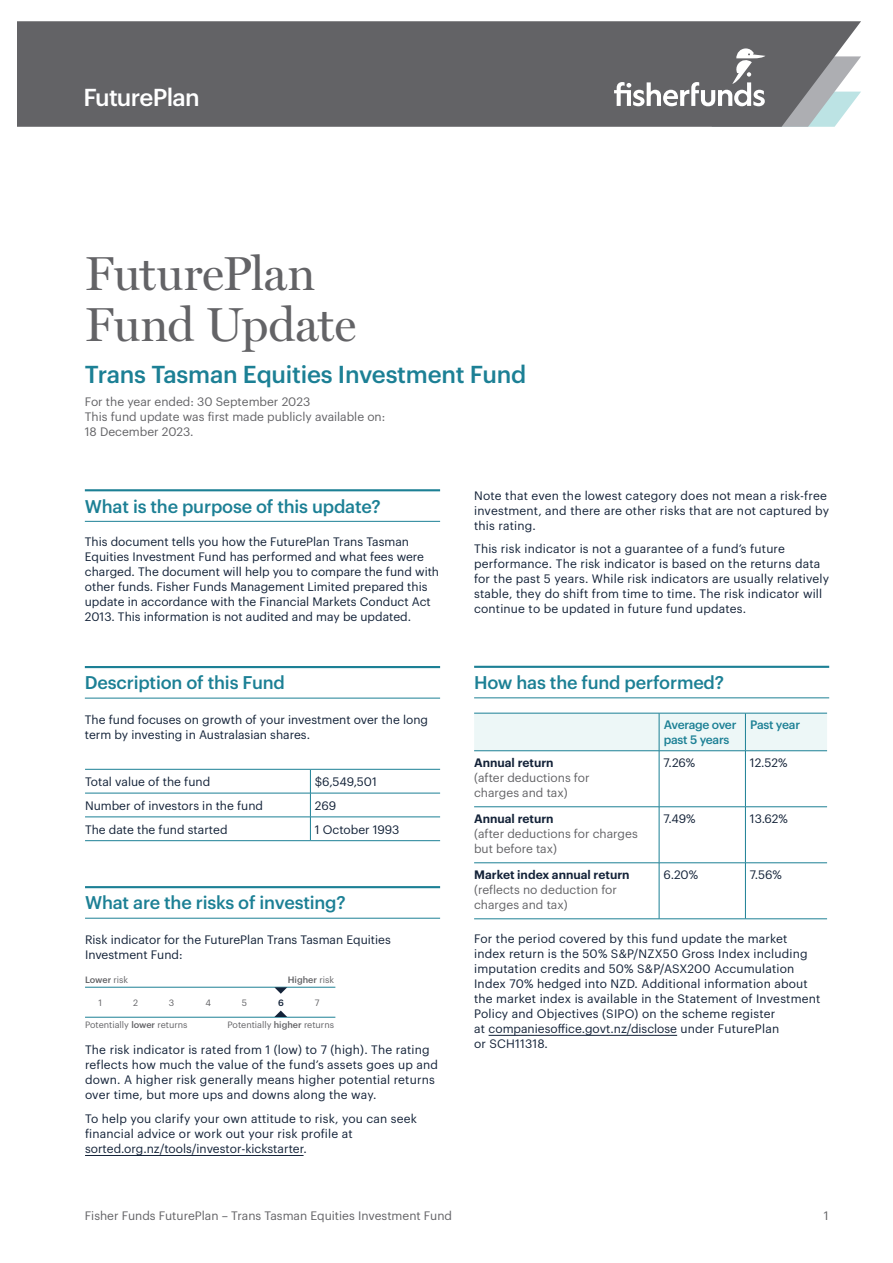
<style>
.page{position:relative;width:893px;height:1263px;background:#fff}
.page>*{position:absolute;margin:0;border:0;box-sizing:border-box;transform-origin:0 0}
.t1{font:48px/51px "Miller Display";letter-spacing:-.01em;color:#636366}
.t2{font:500 24px "Graphik";letter-spacing:-.01em;color:#1c8095}
.t3{font:500 24px "Graphik";letter-spacing:-.03em;color:#fff}
.t4{font:500 18px "Graphik";letter-spacing:-.01em;color:#1c8095}
.t5{font:12px/15px "Graphik";letter-spacing:.015em;color:#132238}
.t6{font:12px/15px "Graphik";color:#636366}
.t7{font:600 12px "Graphik";color:#132238}
.t8{font:500 12px/15px "Graphik";letter-spacing:-.02em;color:#1c8095}
.t9{font:9px "Graphik";color:#636366}
.t10{font:500 9px "Graphik";color:#636366}
.t11{font:500 9px "Graphik";color:#132238}
.s1{font-weight:400}
.s2{font-weight:500}
</style>
<div class="page">
<div style="left:17px;top:21px;width:844px;height:106px;background:#636366"></div>
<svg style="left:614px;top:48px;width:247px;height:79px"></svg>
<hr style="left:85px;top:489px;width:355px;height:2px;background:#1c8095">
<hr style="left:85px;top:521px;width:355px;height:1px;background:#1c8095">
<hr style="left:85px;top:666px;width:355px;height:2px;background:#1c8095">
<hr style="left:85px;top:698px;width:355px;height:1px;background:#1c8095">
<hr style="left:85px;top:769px;width:225px;height:1px;background:#1c8095">
<hr style="left:310px;top:769px;width:130px;height:1px;background:#1c8095">
<hr style="left:310px;top:793px;width:130px;height:1px;background:#1c8095">
<hr style="left:310px;top:817px;width:130px;height:1px;background:#1c8095">
<hr style="left:85px;top:840px;width:225px;height:1px;background:#1c8095">
<hr style="left:310px;top:840px;width:130px;height:1px;background:#1c8095">
<hr style="left:85px;top:793px;width:225px;height:1px;background:#1c8095">
<hr style="left:85px;top:817px;width:225px;height:1px;background:#1c8095">
<svg style="left:310px;top:769px;width:1px;height:71px"></svg>
<hr style="left:85px;top:886px;width:355px;height:2px;background:#1c8095">
<hr style="left:85px;top:918px;width:355px;height:1px;background:#1c8095">
<hr style="left:85px;top:1155px;width:219px;height:1px;background:#132238">
<div style="left:474px;top:714px;width:353px;height:36px;background:#edf7f7"></div>
<hr style="left:474px;top:918px;width:185px;height:1px;background:#1c8095">
<hr style="left:745px;top:918px;width:82px;height:1px;background:#1c8095">
<hr style="left:474px;top:713px;width:185px;height:1px;background:#1c8095">
<hr style="left:745px;top:713px;width:82px;height:1px;background:#1c8095">
<hr style="left:474px;top:750px;width:185px;height:1px;background:#1c8095">
<hr style="left:745px;top:750px;width:82px;height:1px;background:#1c8095">
<hr style="left:474px;top:806px;width:185px;height:1px;background:#1c8095">
<hr style="left:745px;top:806px;width:82px;height:1px;background:#1c8095">
<hr style="left:474px;top:862px;width:185px;height:1px;background:#1c8095">
<hr style="left:745px;top:862px;width:82px;height:1px;background:#1c8095">
<hr style="left:659px;top:713px;width:86px;height:1px;background:#1c8095">
<hr style="left:659px;top:713px;width:1px;height:37px;background:#1c8095">
<hr style="left:745px;top:713px;width:1px;height:37px;background:#1c8095">
<hr style="left:659px;top:750px;width:86px;height:1px;background:#1c8095">
<hr style="left:659px;top:751px;width:1px;height:55px;background:#1c8095">
<hr style="left:745px;top:751px;width:1px;height:55px;background:#1c8095">
<hr style="left:659px;top:806px;width:86px;height:1px;background:#1c8095">
<hr style="left:659px;top:807px;width:1px;height:56px;background:#1c8095">
<hr style="left:745px;top:807px;width:1px;height:56px;background:#1c8095">
<hr style="left:659px;top:862px;width:86px;height:1px;background:#1c8095">
<hr style="left:659px;top:863px;width:1px;height:56px;background:#1c8095">
<hr style="left:745px;top:863px;width:1px;height:56px;background:#1c8095">
<hr style="left:659px;top:918px;width:86px;height:1px;background:#1c8095">
<hr style="left:489px;top:1035px;width:188px;height:1px;background:#132238">
<hr style="left:474px;top:666px;width:355px;height:2px;background:#1c8095">
<hr style="left:474px;top:698px;width:355px;height:1px;background:#1c8095">
<hr style="left:85px;top:987px;width:250px;height:1px;background:#1c8095">
<hr style="left:85px;top:1017px;width:250px;height:1px;background:#1c8095">
<svg style="left:274px;top:987px;width:13px;height:7px"></svg>
<svg style="left:274px;top:1010px;width:13px;height:7px"></svg>
<h2 class="t3" style="left:83px;top:79px;width:118px">FuturePlan</h2>
<h1 class="t1" style="left:85px;top:247px;width:273px">FuturePlan<br>Fund Update</h1>
<h2 class="t2" style="left:85px;top:356px;width:443px">Trans Tasman Equities Investment Fund</h2>
<p class="t6" style="left:85px;top:393px;width:302px">For the year ended: 30 September 2023<br>This fund update was first made publicly available on:<br>18 December 2023.</p>
<h3 class="t4" style="left:85px;top:492px;width:297px">What is the purpose of this update?</h3>
<p class="t5" style="left:85px;top:533px;width:356px">This document tells you how the FuturePlan Trans Tasman Equities Investment Fund has performed and what fees were charged. The document will help you to compare the fund with other funds. Fisher Funds Management Limited prepared this update in accordance with the Financial Markets Conduct Act 2013. This information is not audited and may be updated.</p>
<h3 class="t4" style="left:85px;top:669px;width:202px">Description of this Fund</h3>
<p class="t5" style="left:85px;top:711px;width:345px">The fund focuses on growth of your investment over the long term by investing in Australasian shares.</p>
<p class="t5" style="left:85px;top:773px;width:127px">Total value of the fund</p>
<p class="t5" style="left:315px;top:773px;width:63px">$6,549,501</p>
<p class="t5" style="left:85px;top:797px;width:180px">Number of investors in the fund</p>
<p class="t5" style="left:315px;top:797px;width:23px">269</p>
<p class="t5" style="left:85px;top:821px;width:144px">The date the fund started</p>
<p class="t5" style="left:315px;top:821px;width:86px">1 October 1993</p>
<h3 class="t4" style="left:85px;top:889px;width:262px">What are the risks of investing?</h3>
<p class="t5" style="left:85px;top:931px;width:307px">Risk indicator for the FuturePlan Trans Tasman Equities<br>Investment Fund:</p>
<p class="t10" style="left:85px;top:973px;width:45px">Lower <span class="s1">risk</span></p>
<p class="t10" style="left:288px;top:973px;width:48px">Higher <span class="s1">risk</span></p>
<p class="t9" style="left:85px;top:1018px;width:104px">Potentially <span class="s2">lower</span> returns</p>
<p class="t9" style="left:227px;top:1018px;width:108px">Potentially <span class="s2">higher</span> returns</p>
<p class="t9" style="left:98px;top:996px;width:5px">1</p>
<p class="t9" style="left:133px;top:996px;width:6px">2</p>
<p class="t9" style="left:169px;top:996px;width:7px">3</p>
<p class="t9" style="left:205px;top:996px;width:7px">4</p>
<p class="t9" style="left:242px;top:996px;width:7px">5</p>
<p class="t11" style="left:278px;top:996px;width:7px">6</p>
<p class="t9" style="left:315px;top:996px;width:6px">7</p>
<p class="t5" style="left:85px;top:1041px;width:354px">The risk indicator is rated from 1 (low) to 7 (high). The rating reflects how much the value of the fund’s assets goes up and down. A higher risk generally means higher potential returns over time, but more ups and downs along the way.</p>
<p class="t5" style="left:85px;top:1110px;width:333px">To help you clarify your own attitude to risk, you can seek financial advice or work out your risk profile at sorted.org.nz/tools/investor-kickstarter.</p>
<p class="t5" style="left:474px;top:487px;width:357px">Note that even the lowest category does not mean a risk-free investment, and there are other risks that are not captured by this rating.</p>
<p class="t5" style="left:474px;top:541px;width:357px">This risk indicator is not a guarantee of a fund’s future performance. The risk indicator is based on the returns data for the past 5 years. While risk indicators are usually relatively stable, they do shift from time to time. The risk indicator will continue to be updated in future fund updates.</p>
<h3 class="t4" style="left:474px;top:669px;width:251px">How has the fund performed?</h3>
<p class="t7" style="left:474px;top:753px;width:81px">Annual return</p>
<p class="t6" style="left:474px;top:769px;width:117px">(after deductions for charges and tax)</p>
<p class="t7" style="left:474px;top:809px;width:81px">Annual return</p>
<p class="t6" style="left:474px;top:825px;width:165px">(after deductions for charges but before tax)</p>
<p class="t7" style="left:474px;top:865px;width:157px">Market index annual return</p>
<p class="t6" style="left:474px;top:881px;width:144px">(reflects no deduction for charges and tax)</p>
<p class="t8" style="left:664px;top:716px;width:74px">Average over past 5 years</p>
<p class="t8" style="left:750px;top:716px;width:51px">Past year</p>
<p class="t5" style="left:663px;top:754px;width:33px">7.26%</p>
<p class="t5" style="left:750px;top:754px;width:39px">12.52%</p>
<p class="t5" style="left:663px;top:810px;width:34px">7.49%</p>
<p class="t5" style="left:750px;top:810px;width:40px">13.62%</p>
<p class="t5" style="left:663px;top:866px;width:36px">6.20%</p>
<p class="t5" style="left:750px;top:866px;width:34px">7.56%</p>
<p class="t5" style="left:474px;top:930px;width:348px">For the period covered by this fund update the market index return is the 50% S&amp;P/NZX50 Gross Index including imputation credits and 50% S&amp;P/ASX200 Accumulation Index 70% hedged into NZD. Additional information about the market index is available in the Statement of Investment Policy and Objectives (SIPO) on the scheme register<br>at companiesoffice.govt.nz/disclose under FuturePlan<br>or SCH11318.</p>
<p class="t6" style="left:85px;top:1207px;width:369px">Fisher Funds FuturePlan – Trans Tasman Equities Investment Fund</p>
<p class="t6" style="left:824px;top:1207px;width:6px">1</p>
</div>
